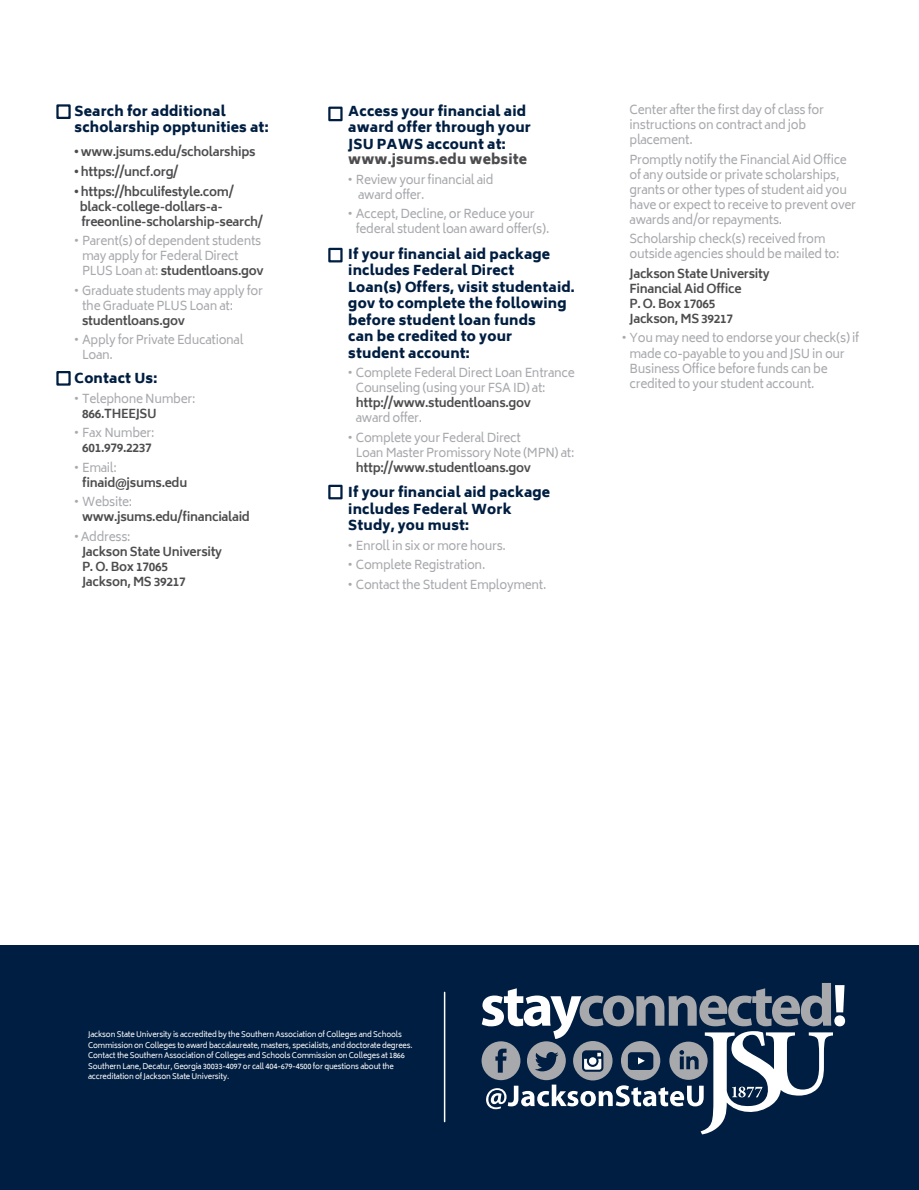
<style>
.page{position:relative;width:919px;height:1190px;background:#fff}
.page>*{position:absolute;margin:0;border:0;box-sizing:border-box;transform-origin:0 0}
.t1{font:900 13.5px "Biryani";letter-spacing:.01em;color:#001e41}
.t2{font:900 13.5px "Biryani";letter-spacing:.01em;color:#4d4d4f}
.t3{font:12px "Biryani";letter-spacing:-.025em;color:#a8a9ad}
.t4{font:700 12px "Biryani";letter-spacing:-.025em;color:#4d4d4f}
.t5{font:7.5px/10.5px "Biryani";letter-spacing:-.025em;color:#fff}
.s1{font-weight:400;color:#a8a9ad}
</style>
<div class="page">
<div style="left:0;top:944px;width:918px;height:245px;background:#001e41"></div>
<div style="left:56px;top:104px;width:15px;height:15px;background:#fff;border:2px solid #001e41"></div>
<div style="left:56px;top:371px;width:15px;height:14px;background:#fff;border:2px solid #001e41"></div>
<div style="left:328px;top:107px;width:14px;height:14px;background:#fff;border:2px solid #001e41"></div>
<div style="left:328px;top:248px;width:14px;height:14px;background:#fff;border:2px solid #001e41"></div>
<div style="left:328px;top:484px;width:14px;height:15px;background:#fff;border:2px solid #001e41"></div>
<hr style="left:443px;top:992px;width:2px;height:129px;background:#fff">
<svg style="left:481px;top:983px;width:363px;height:150px"></svg>
<p class="t1" style="left:75px;top:103px;width:153px">Search for additional</p>
<p class="t1" style="left:75px;top:120px;width:195px">scholarship opptunities at:</p>
<p class="t4" style="left:75px;top:145px;width:182px">• www.jsums.edu/scholarships</p>
<p class="t4" style="left:75px;top:165px;width:105px">• https://uncf.org/</p>
<p class="t4" style="left:75px;top:184px;width:161px">• https://hbculifestyle.com/</p>
<p class="t4" style="left:80px;top:199px;width:144px">black-college-dollars-a-</p>
<p class="t4" style="left:81px;top:214px;width:183px">freeonline-scholarship-search/</p>
<p class="t3" style="left:75px;top:234px;width:188px">• Parent(s) of dependent students</p>
<p class="t3" style="left:82px;top:249px;width:158px">may apply for Federal Direct</p>
<p class="t4" style="left:82px;top:264px;width:183px"><span class="s1">PLUS Loan at:</span> studentloans.gov</p>
<p class="t3" style="left:75px;top:283px;width:190px">• Graduate students may apply for</p>
<p class="t3" style="left:82px;top:298px;width:152px">the Graduate PLUS Loan at:</p>
<p class="t4" style="left:82px;top:313px;width:104px">studentloans.gov</p>
<p class="t3" style="left:75px;top:333px;width:170px">• Apply for Private Educational</p>
<p class="t3" style="left:82px;top:348px;width:32px">Loan.</p>
<p class="t1" style="left:75px;top:370px;width:84px">Contact Us:</p>
<p class="t3" style="left:75px;top:391px;width:122px">• Telephone Number:</p>
<p class="t4" style="left:82px;top:406px;width:76px">866.THEEJSU</p>
<p class="t3" style="left:75px;top:426px;width:81px">• Fax Number:</p>
<p class="t4" style="left:82px;top:441px;width:71px">601.979.2237</p>
<p class="t3" style="left:75px;top:460px;width:44px">• Email:</p>
<p class="t4" style="left:82px;top:475px;width:107px">finaid@jsums.edu</p>
<p class="t3" style="left:75px;top:495px;width:59px">• Website:</p>
<p class="t4" style="left:82px;top:510px;width:169px">www.jsums.edu/financialaid</p>
<p class="t3" style="left:75px;top:529px;width:58px">• Address:</p>
<p class="t4" style="left:82px;top:544px;width:141px">Jackson State University</p>
<p class="t4" style="left:82px;top:559px;width:87px">P. O. Box 17065</p>
<p class="t4" style="left:82px;top:574px;width:105px">Jackson, MS 39217</p>
<p class="t1" style="left:348px;top:103px;width:179px">Access your financial aid</p>
<p class="t1" style="left:348px;top:120px;width:184px">award offer through your</p>
<p class="t1" style="left:348px;top:136px;width:159px">JSU PAWS account at:</p>
<p class="t2" style="left:348px;top:151px;width:180px">www.jsums.edu website</p>
<p class="t3" style="left:348px;top:172px;width:147px">• Review your financial aid</p>
<p class="t3" style="left:358px;top:187px;width:68px">award offer.</p>
<p class="t3" style="left:348px;top:207px;width:188px">• Accept, Decline, or Reduce your</p>
<p class="t3" style="left:356px;top:222px;width:195px">federal student loan award offer(s).</p>
<p class="t1" style="left:348px;top:246px;width:203px">If your financial aid package</p>
<p class="t1" style="left:348px;top:262px;width:167px">includes Federal Direct</p>
<p class="t1" style="left:348px;top:279px;width:228px">Loan(s) Offers, visit studentaid.</p>
<p class="t1" style="left:348px;top:295px;width:220px">gov to complete the following</p>
<p class="t1" style="left:348px;top:312px;width:189px">before student loan funds</p>
<p class="t1" style="left:348px;top:328px;width:165px">can be credited to your</p>
<p class="t1" style="left:348px;top:345px;width:123px">student account:</p>
<p class="t3" style="left:348px;top:366px;width:228px">• Complete Federal Direct Loan Entrance</p>
<p class="t3" style="left:356px;top:381px;width:191px">Counseling (using your FSA ID) at:</p>
<p class="t4" style="left:356px;top:396px;width:177px">http://www.studentloans.gov</p>
<p class="t3" style="left:356px;top:411px;width:68px">award offer.</p>
<p class="t3" style="left:348px;top:430px;width:174px">• Complete your Federal Direct</p>
<p class="t3" style="left:356px;top:445px;width:220px">Loan Master Promissory Note (MPN) at:</p>
<p class="t4" style="left:356px;top:460px;width:177px">http://www.studentloans.gov</p>
<p class="t1" style="left:348px;top:484px;width:203px">If your financial aid package</p>
<p class="t1" style="left:348px;top:501px;width:165px">includes Federal Work</p>
<p class="t1" style="left:348px;top:517px;width:122px">Study, you must:</p>
<p class="t3" style="left:348px;top:538px;width:159px">• Enroll in six or more hours.</p>
<p class="t3" style="left:348px;top:558px;width:138px">• Complete Registration.</p>
<p class="t3" style="left:348px;top:577px;width:200px">• Contact the Student Employment.</p>
<p class="t3" style="left:629px;top:103px;width:196px">Center after the first day of class for</p>
<p class="t3" style="left:629px;top:118px;width:178px">instructions on contract and job</p>
<p class="t3" style="left:629px;top:133px;width:65px">placement.</p>
<p class="t3" style="left:629px;top:153px;width:219px">Promptly notify the Financial Aid Office</p>
<p class="t3" style="left:629px;top:168px;width:211px">of any outside or private scholarships,</p>
<p class="t3" style="left:629px;top:183px;width:219px">grants or other types of student aid you</p>
<p class="t3" style="left:629px;top:198px;width:228px">have or expect to receive to prevent over</p>
<p class="t3" style="left:629px;top:213px;width:154px">awards and/or repayments.</p>
<p class="t3" style="left:629px;top:232px;width:197px">Scholarship check(s) received from</p>
<p class="t3" style="left:629px;top:247px;width:211px">outside agencies should be mailed to:</p>
<p class="t4" style="left:629px;top:267px;width:141px">Jackson State University</p>
<p class="t4" style="left:629px;top:282px;width:113px">Financial Aid Office</p>
<p class="t4" style="left:629px;top:297px;width:87px">P. O. Box 17065</p>
<p class="t4" style="left:629px;top:312px;width:105px">Jackson, MS 39217</p>
<p class="t3" style="left:622px;top:331px;width:239px">• You may need to endorse your check(s) if</p>
<p class="t3" style="left:629px;top:346px;width:217px">made co-payable to you and JSU in our</p>
<p class="t3" style="left:629px;top:361px;width:200px">Business Office before funds can be</p>
<p class="t3" style="left:629px;top:376px;width:186px">credited to your student account.</p>
<p class="t5" style="left:88px;top:1029px;width:326px">Jackson State University is accredited by the Southern Association of Colleges and Schools Commission on Colleges to award baccalaureate, masters, specialists, and doctorate degrees.<br>Contact the Southern Association of Colleges and Schools Commission on Colleges at 1866<br>Southern Lane, Decatur, Georgia 30033-4097 or call 404-679-4500 for questions about the accreditation of Jackson State University.</p>
</div>
